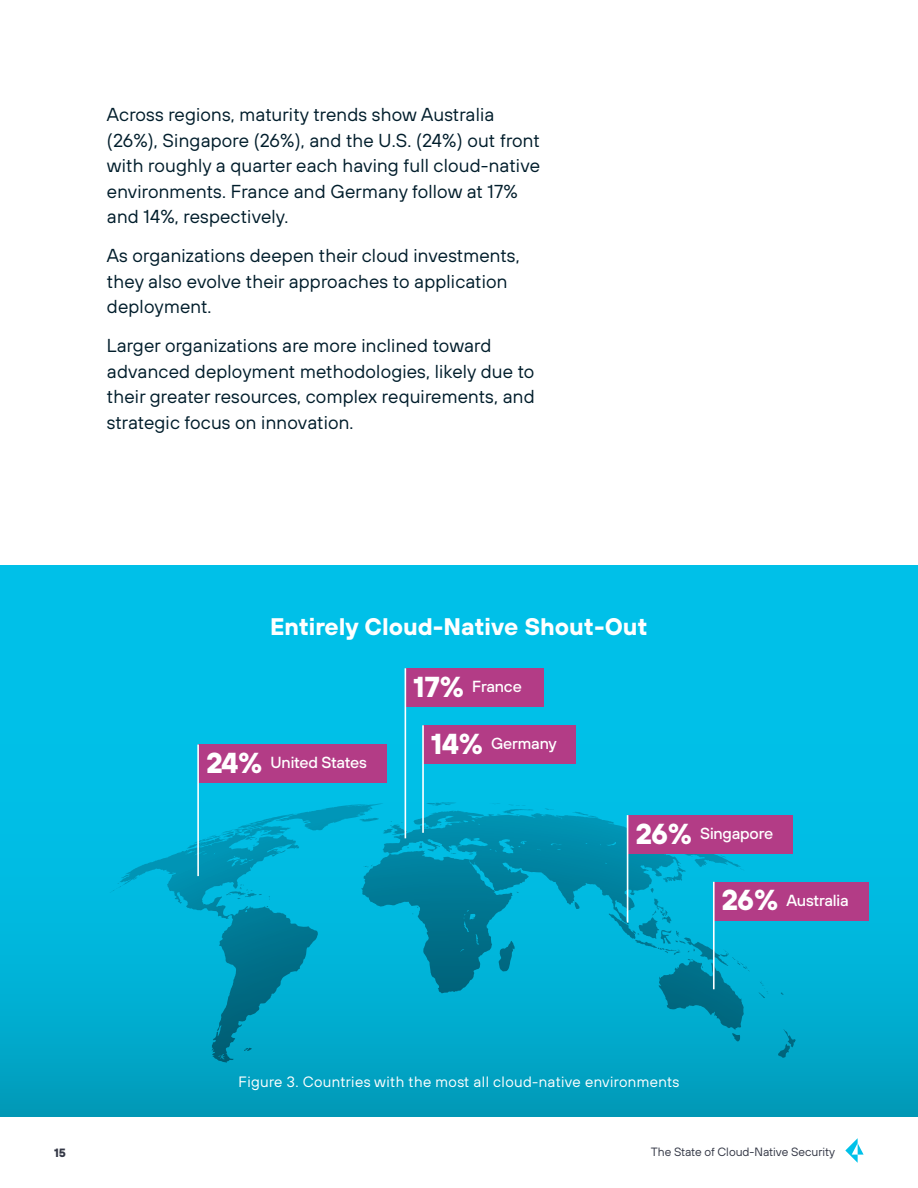
<style>
.page{position:relative;width:918px;height:1188px;background:#fff}
.page>*{position:absolute;margin:0;border:0;box-sizing:border-box;transform-origin:0 0}
.t1{font:700 24px "TT Hoves";color:#fff}
.t2{font:18.75px/25.5px "TT Hoves";letter-spacing:.01em;color:#001d2b}
.t3{font:500 16.05px "TT Hoves";letter-spacing:-.01em;color:#fff}
.t4{font:15px "TT Hoves";letter-spacing:.025em;color:#fff}
.t5{font:12px "TT Hoves";color:#333745}
.t6{font:700 12px "TT Hoves";color:#333745}
.s1{font-weight:700;font-size:28.95px}
</style>
<div class="page">
<svg style="left:0;top:566px;width:918px;height:551px;background:#00b8de"></svg>
<svg style="left:107px;top:784px;width:693px;height:291px;background:#00a8cb"></svg>
<svg style="left:778px;top:1029px;width:18px;height:29px"></svg>
<svg style="left:499px;top:941px;width:16px;height:30px"></svg>
<svg style="left:244px;top:1048px;width:8px;height:3px"></svg>
<svg style="left:133px;top:877px;width:5px;height:3px"></svg>
<svg style="left:109px;top:890px;width:7px;height:3px"></svg>
<svg style="left:226px;top:884px;width:36px;height:15px"></svg>
<svg style="left:318px;top:804px;width:62px;height:6px"></svg>
<svg style="left:184px;top:814px;width:116px;height:38px;background:#00aed3"></svg>
<svg style="left:359px;top:818px;width:48px;height:17px"></svg>
<svg style="left:572px;top:812px;width:26px;height:6px"></svg>
<svg style="left:489px;top:803px;width:45px;height:12px"></svg>
<svg style="left:574px;top:902px;width:6px;height:7px"></svg>
<svg style="left:361px;top:843px;width:64px;height:82px;background:#0096b7"></svg>
<svg style="left:544px;top:808px;width:10px;height:2px"></svg>
<svg style="left:759px;top:981px;width:10px;height:17px"></svg>
<svg style="left:413px;top:802px;width:44px;height:26px"></svg>
<svg style="left:608px;top:867px;width:142px;height:175px;background:#00a4c7"></svg>
<svg style="left:845px;top:1138px;width:19px;height:25px"></svg>
<div style="left:714px;top:882px;width:155px;height:38px;background:#b33c86"></div>
<div style="left:628px;top:815px;width:165px;height:39px;background:#b33c86"></div>
<div style="left:199px;top:745px;width:188px;height:38px;background:#b33c86"></div>
<div style="left:406px;top:668px;width:137px;height:39px;background:#b33c86"></div>
<div style="left:423px;top:725px;width:153px;height:39px;background:#b33c86"></div>
<hr style="left:713px;top:882px;width:2px;height:107px;background:#fff">
<hr style="left:627px;top:815px;width:1px;height:108px;background:#fff">
<hr style="left:197px;top:745px;width:2px;height:131px;background:#fff">
<hr style="left:405px;top:668px;width:1px;height:170px;background:#fff">
<hr style="left:422px;top:725px;width:2px;height:108px;background:#fff">
<p class="t2" style="left:107px;top:102px;width:435px">Across regions, maturity trends show Australia (26%), Singapore (26%), and the U.S. (24%) out front with roughly a quarter each having full cloud-native environments. France and Germany follow at 17% and 14%, respectively.</p>
<p class="t2" style="left:107px;top:243px;width:414px">As organizations deepen their cloud investments, they also evolve their approaches to application deployment.</p>
<p class="t2" style="left:107px;top:333px;width:429px">Larger organizations are more inclined toward advanced deployment methodologies, likely due to their greater resources, complex requirements, and strategic focus on innovation.</p>
<p class="t6" style="left:54px;top:1144px;width:13px">15</p>
<p class="t1" style="left:270px;top:610px;width:379px">Entirely Cloud-Native Shout-Out</p>
<p class="t3" style="left:206px;top:752px;width:162px"><span class="s1">24%</span> United States</p>
<p class="t3" style="left:413px;top:676px;width:110px"><span class="s1">17%</span> France</p>
<p class="t3" style="left:431px;top:733px;width:127px"><span class="s1">14%</span> Germany</p>
<p class="t3" style="left:635px;top:823px;width:139px"><span class="s1">26%</span> Singapore</p>
<p class="t3" style="left:722px;top:890px;width:128px"><span class="s1">26%</span> Australia</p>
<p class="t4" style="left:239px;top:1072px;width:442px">Figure 3. Countries with the most all cloud-native environments</p>
<p class="t5" style="left:651px;top:1144px;width:186px">The State of Cloud-Native Security</p>
</div>
